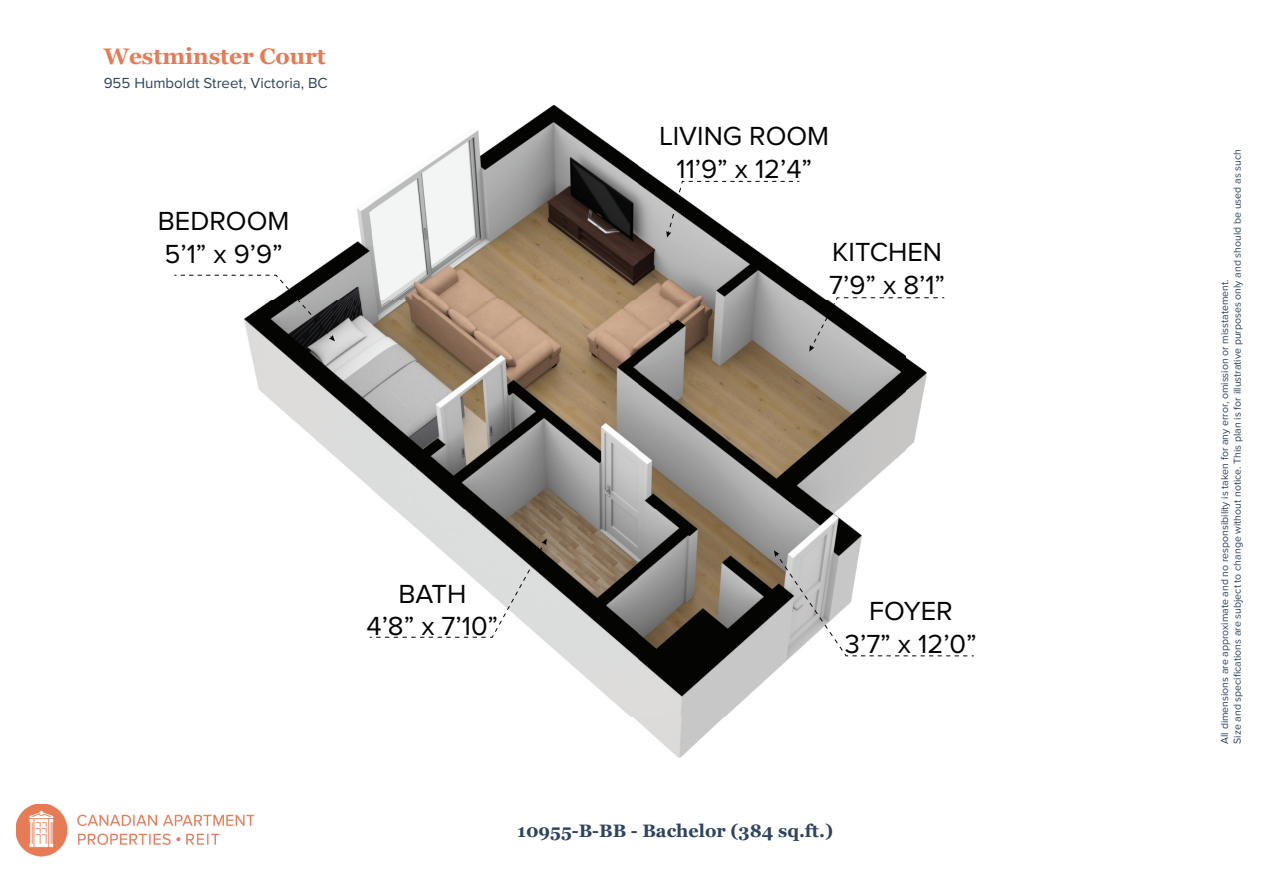
<style>
.page{position:relative;width:1263px;height:893px;background:#fff}
.page>*{position:absolute;margin:0;border:0;box-sizing:border-box;transform-origin:0 0}
.t1{font:27.15px/32.5px "Proxima Nova";color:#040503;text-align:center}
.t2{font:700 22.5px "Georgia";color:#e57a54}
.t3{font:700 18px "Georgia";color:#2f4461}
.t4{font:15.15px "Proxima Nova";color:#2f4461}
.t5{font:10.5px/12.6px "Proxima Nova";color:#2f4461}
</style>
<div class="page">
<img style="left:16px;top:804px;width:238px;height:52px">
<img style="left:248px;top:105px;width:726px;height:653px">
<svg style="left:809px;top:297px;width:135px;height:55px"></svg>
<svg style="left:666px;top:181px;width:133px;height:57px"></svg>
<svg style="left:174px;top:274px;width:161px;height:67px"></svg>
<svg style="left:370px;top:539px;width:177px;height:99px"></svg>
<svg style="left:774px;top:550px;width:200px;height:106px"></svg>
<h2 class="t2" style="left:104px;top:42px;width:224px">Westminster Court</h2>
<h3 class="t4" style="left:104px;top:72px;width:226px">955 Humboldt Street, Victoria, BC</h3>
<h1 class="t1" style="left:158px;top:205px;width:133px;text-align:left">BEDROOM<br>5’1” x 9’9”</h1>
<h1 class="t1" style="left:659px;top:121px;width:171px">LIVING ROOM<br>11’9” x 12’4”</h1>
<h1 class="t1" style="left:829px;top:237px;width:117px;text-align:left">KITCHEN<br>7’9” x 8’1”</h1>
<h1 class="t1" style="left:367px;top:578px;width:133px">BATH<br>4’8” x 7’10”</h1>
<h1 class="t1" style="left:845px;top:595px;width:133px">FOYER<br>3’7” x 12’0”</h1>
<h3 class="t3" style="left:517px;top:820px;width:317px">10955-B-BB - Bachelor (384 sq.ft.)</h3>
<p class="t5" style="left:1218px;top:744px;width:596px;rotate:-90deg">All dimensions are approximate and no responsibility is taken for any error, omission or misstatement.<br>Size and specifications are subject to change without notice. This plan is for illustrative purposes only and should be used as such</p>
</div>
